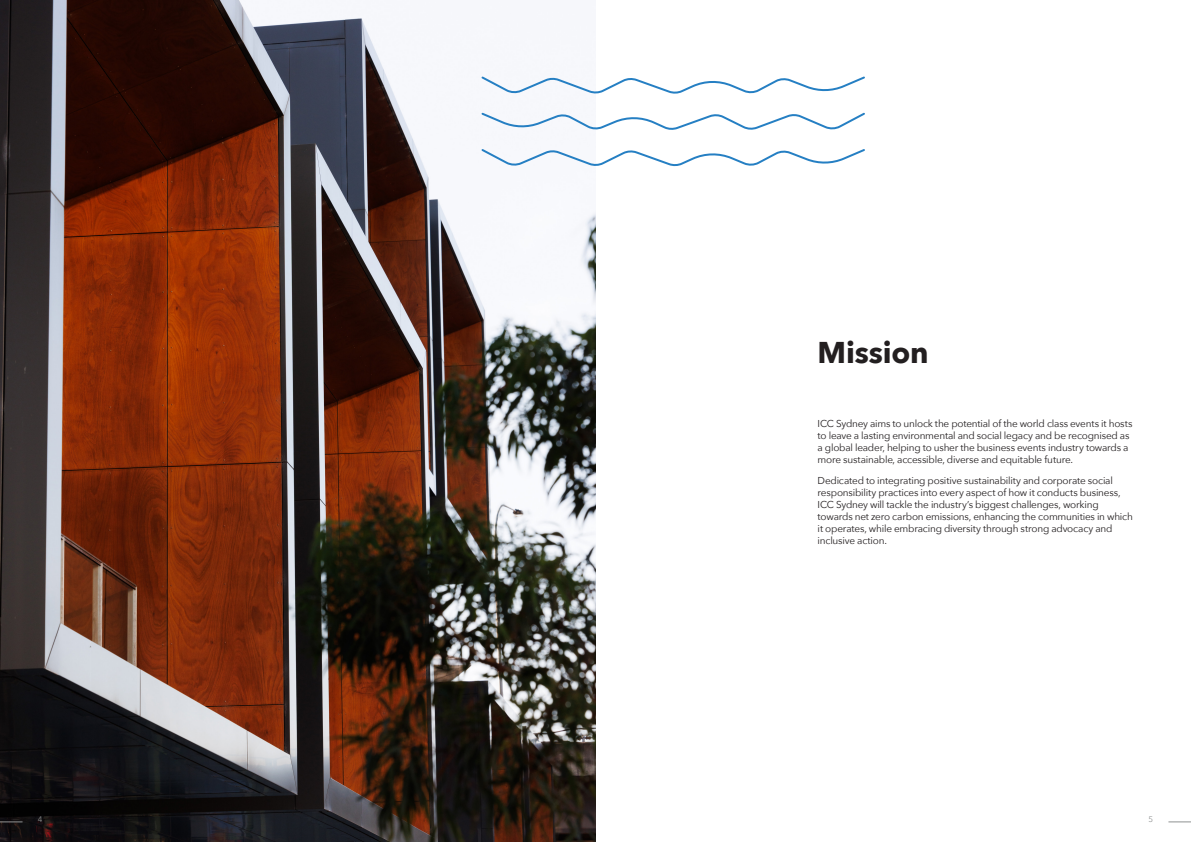
<style>
.page{position:relative;width:1191px;height:842px;background:#fff}
.page>*{position:absolute;margin:0;border:0;box-sizing:border-box;transform-origin:0 0}
.Heading{font:700 30px "Avenir Next";letter-spacing:-.005em;color:#231f20}
.Body_Copy{font:10px/12px "Avenir Next";letter-spacing:-.02em;color:#231f20}
.t1{font:8px "Avenir Next";color:#8f9191}
</style>
<div class="page">
<img style="left:0;top:0;width:595px;height:842px">
<svg style="left:480px;top:75px;width:385px;height:93px"></svg>
<svg style="left:1168px;top:821px;width:23px;height:1px"></svg>
<svg style="left:0;top:821px;width:23px;height:1px"></svg>
<p class="Heading" style="left:817px;top:327px;width:112px">Mission</p>
<p class="Body_Copy" style="left:817px;top:417px;width:316px">ICC Sydney aims to unlock the potential of the world class events it hosts to leave a lasting environmental and social legacy and be recognised as a global leader, helping to usher the business events industry towards a more sustainable, accessible, diverse and equitable future.</p>
<p class="Body_Copy" style="left:817px;top:474px;width:317px">Dedicated to integrating positive sustainability and corporate social responsibility practices into every aspect of how it conducts business, ICC Sydney will tackle the industry’s biggest challenges, working towards net zero carbon emissions, enhancing the communities in which it operates, while embracing diversity through strong advocacy and inclusive action.</p>
<p class="t1" style="left:38px;top:813px;width:6px">4</p>
<p class="t1" style="left:1148px;top:813px;width:6px">5</p>
</div>
